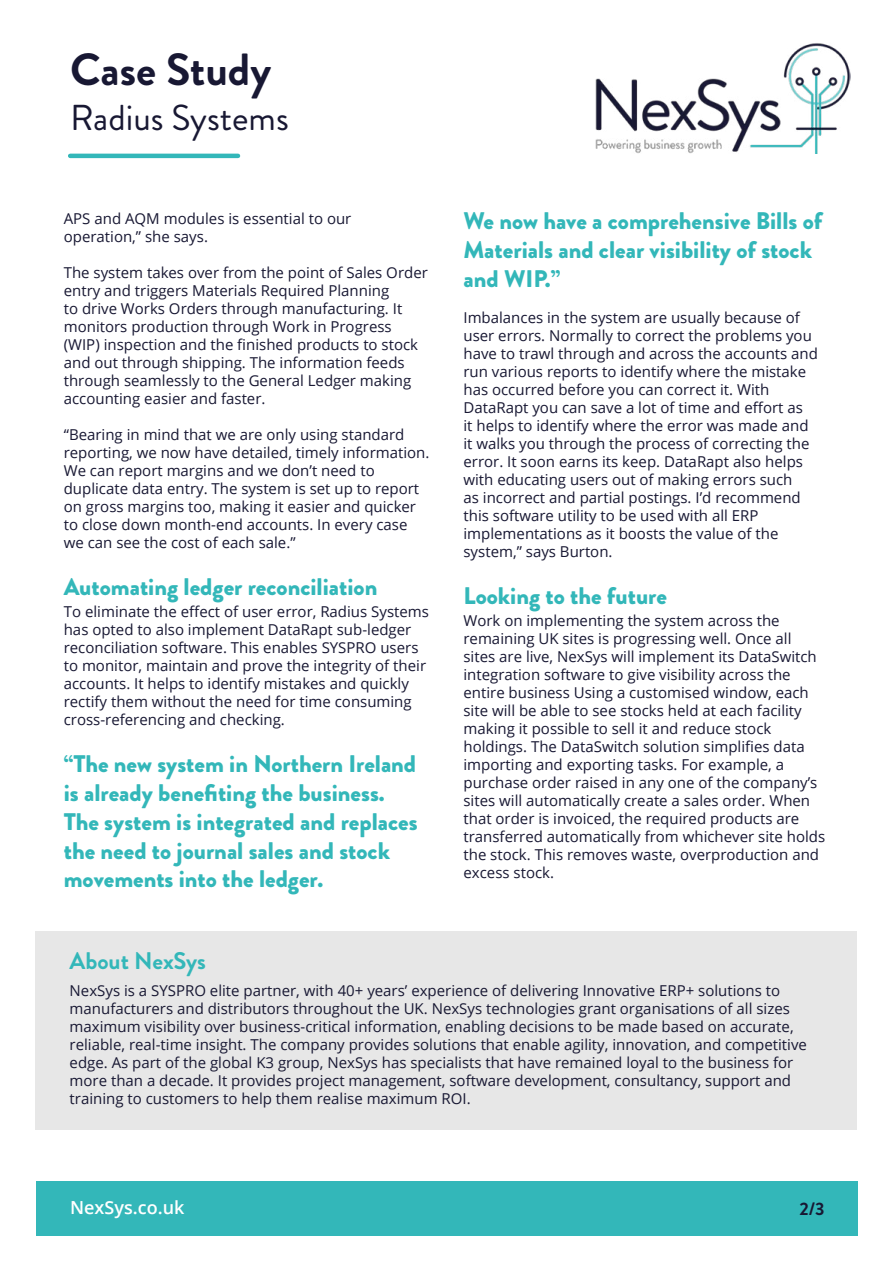
<style>
.page{position:relative;width:893px;height:1263px;background:#fff}
.page>*{position:absolute;margin:0;border:0;box-sizing:border-box;transform-origin:0 0}
.t1{font:700 45px "Brandon Grotesque";color:#181833}
.t2{font:36px "Brandon Grotesque";color:#181833}
.t3{font:900 24px/28.8px "Brandon Grotesque";color:#33b7b9}
.t4{font:700 24px "Brandon Grotesque";color:#33b7b9}
.t5{font:600 18px "Open Sans";color:#fff}
.t6{font:700 18px "Brandon Grotesque";color:#181833}
.t7{font:15px/18px "Open Sans";color:#181833}
</style>
<div class="page">
<img style="left:595px;top:43px;width:255px;height:111px">
<hr style="left:70px;top:154px;width:168px;height:4px;background:#33b7b9">
<div style="left:36px;top:1181px;width:822px;height:54px;background:#33b7b9"></div>
<div style="left:36px;top:931px;width:821px;height:199px;background:#e7e7e7"></div>
<h1 class="t1" style="left:70px;top:38px;width:203px">Case Study</h1>
<h2 class="t2" style="left:70px;top:93px;width:220px">Radius Systems</h2>
<p class="t7" style="left:64px;top:209px;width:289px">APS and AQM modules is essential to our operation,” she says.</p>
<p class="t7" style="left:64px;top:263px;width:366px">The system takes over from the point of Sales Order entry and triggers Materials Required Planning<br>to drive Works Orders through manufacturing. It monitors production through Work in Progress (WIP) inspection and the finished products to stock and out through shipping. The information feeds through seamlessly to the General Ledger making accounting easier and faster.</p>
<p class="t7" style="left:64px;top:425px;width:367px">“Bearing in mind that we are only using standard reporting, we now have detailed, timely information.<br>We can report margins and we don’t need to duplicate data entry. The system is set up to report on gross margins too, making it easier and quicker to close down month-end accounts. In every case we can see the cost of each sale.”</p>
<h3 class="t3" style="left:64px;top:573px;width:315px">Automating ledger reconciliation</h3>
<p class="t7" style="left:64px;top:603px;width:367px">To eliminate the effect of user error, Radius Systems has opted to also implement DataRapt sub-ledger reconciliation software. This enables SYSPRO users to monitor, maintain and prove the integrity of their accounts. It helps to identify mistakes and quickly rectify them without the need for time consuming cross-referencing and checking.</p>
<h3 class="t3" style="left:64px;top:750px;width:355px">“The new system in Northern Ireland is already benefiting the business.<br>The system is integrated and replaces the need to journal sales and stock movements into the ledger.</h3>
<h3 class="t3" style="left:463px;top:207px;width:360px">We now have a comprehensive Bills of<br>Materials and clear visibility of stock and WIP.”</h3>
<p class="t7" style="left:463px;top:308px;width:356px">Imbalances in the system are usually because of user errors. Normally to correct the problems you have to trawl through and across the accounts and run various reports to identify where the mistake has occurred before you can correct it. With DataRapt you can save a lot of time and effort as<br>it helps to identify where the error was made and it walks you through the process of correcting the error. It soon earns its keep. DataRapt also helps with educating users out of making errors such<br>as incorrect and partial postings. I’d recommend this software utility to be used with all ERP implementations as it boosts the value of the system,” says Burton.</p>
<h3 class="t3" style="left:463px;top:581px;width:205px">Looking to the future</h3>
<p class="t7" style="left:463px;top:611px;width:363px">Work on implementing the system across the remaining UK sites is progressing well. Once all sites are live, NexSys will implement its DataSwitch integration software to give visibility across the entire business Using a customised window, each site will be able to see stocks held at each facility making it possible to sell it and reduce stock holdings. The DataSwitch solution simplifies data importing and exporting tasks. For example, a purchase order raised in any one of the company’s sites will automatically create a sales order. When that order is invoiced, the required products are transferred automatically from whichever site holds the stock. This removes waste, overproduction and excess stock.</p>
<h3 class="t4" style="left:70px;top:944px;width:138px">About NexSys</h3>
<p class="t7" style="left:70px;top:981px;width:739px">NexSys is a SYSPRO elite partner, with 40+ years’ experience of delivering Innovative ERP+ solutions to manufacturers and distributors throughout the UK. NexSys technologies grant organisations of all sizes maximum visibility over business-critical information, enabling decisions to be made based on accurate, reliable, real-time insight. The company provides solutions that enable agility, innovation, and competitive edge. As part of the global K3 group, NexSys has specialists that have remained loyal to the business for more than a decade. It provides project management, software development, consultancy, support and training to customers to help them realise maximum ROI.</p>
<p class="t5" style="left:70px;top:1195px;width:116px">NexSys.co.uk</p>
<p class="t6" style="left:799px;top:1196px;width:27px">2/3</p>
</div>
